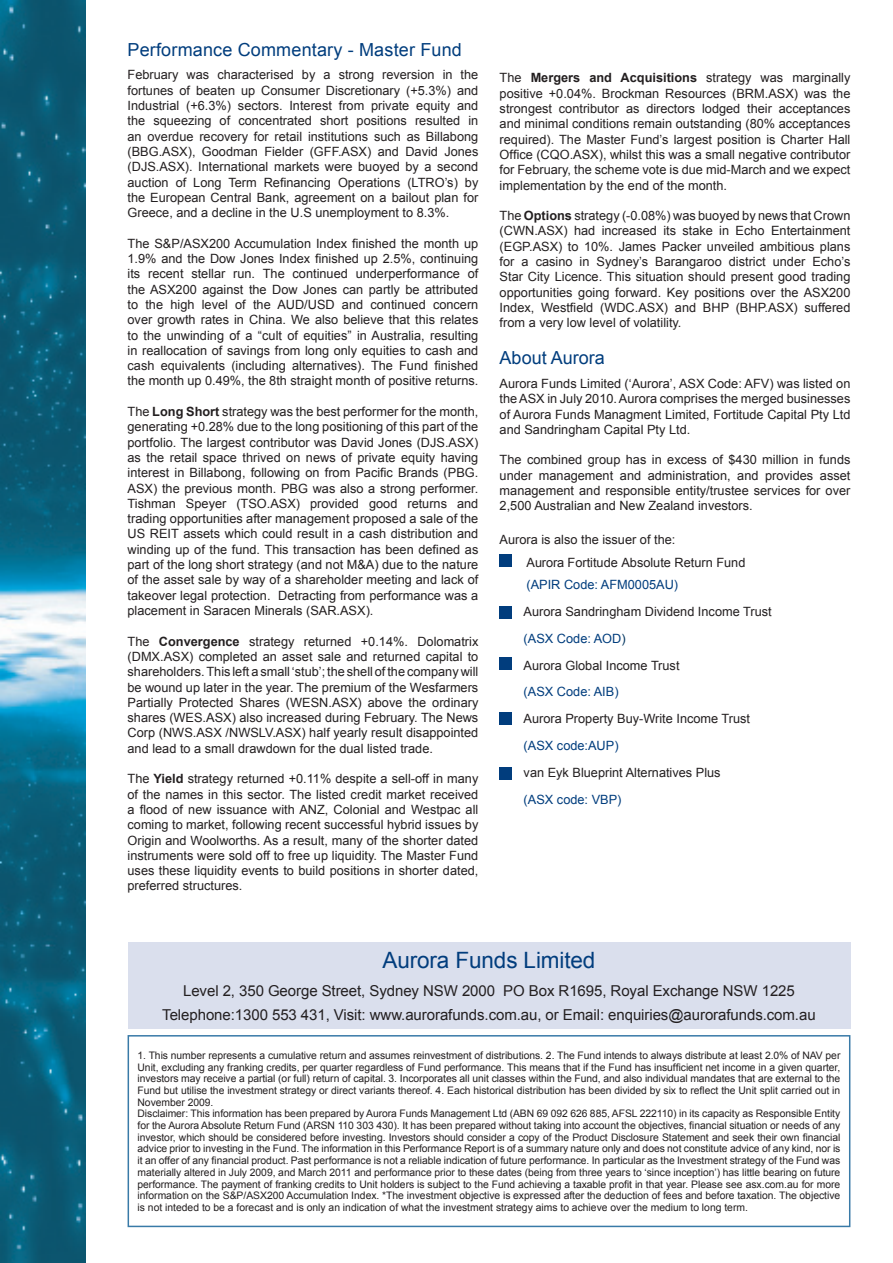
<style>
.page{position:relative;width:893px;height:1263px;background:#fff}
.page>*{position:absolute;margin:0;border:0;box-sizing:border-box;transform-origin:0 0}
.t1{font:22.5px "Arial";letter-spacing:-.005em;color:#013d7d}
.Subheads{font:18px "Arial";letter-spacing:.01em;color:#013d7d}
.Trust_-_Text{font:18px "Arial";color:#013d7d}
.t2{font:15px "Arial";letter-spacing:-.005em;color:#231f20}
.Trust_-_Text-2{font:12.75px/15.3px "Arial";color:#231f20;text-align:justify}
.Body_Copy_-_Bullet_P{font:12.75px "Arial";color:#231f20}
.Body_Copy_-_Bullet_P-2{font:12.75px "Arial";color:#013d7d}
.t3{font:10.35px/11.7px "Arial";color:#231f20;text-align:justify}
.s1{font-weight:700}
.s2{color:#00345e}
</style>
<div class="page">
<div style="left:500px;top:554px;width:12px;height:12px;background:#013d7d"></div>
<div style="left:500px;top:606px;width:12px;height:13px;background:#013d7d"></div>
<div style="left:500px;top:657px;width:12px;height:12px;background:#013d7d"></div>
<div style="left:500px;top:712px;width:12px;height:13px;background:#013d7d"></div>
<div style="left:500px;top:767px;width:12px;height:13px;background:#013d7d"></div>
<div style="left:128px;top:943px;width:722px;height:86px;background:#dadfed"></div>
<div style="left:128px;top:1035px;width:722px;height:192px;border:2px solid #397aa7"></div>
<img style="left:0;top:0;width:85px;height:1263px">
<p class="Subheads" style="left:128px;top:38px;width:336px">Performance Commentary - Master Fund</p>
<p class="Trust_-_Text-2" style="left:128px;top:67px;width:352px">February was characterised by a strong reversion in the fortunes of beaten up Consumer Discretionary (+5.3%) and Industrial (+6.3%) sectors. Interest from private equity and the squeezing of concentrated short positions resulted in an overdue recovery for retail institutions such as Billabong (BBG.ASX), Goodman Fielder (GFF.ASX) and David Jones (DJS.ASX). International markets were buoyed by a second auction of Long Term Refinancing Operations (LTRO’s) by the European Central Bank, agreement on a bailout plan for Greece, and a decline in the U.S unemployment to 8.3%.</p>
<p class="Trust_-_Text-2" style="left:128px;top:236px;width:352px">The S&amp;P/ASX200 Accumulation Index finished the month up 1.9% and the Dow Jones Index finished up 2.5%, continuing its recent stellar run. The continued underperformance of the ASX200 against the Dow Jones can partly be attributed to the high level of the AUD/USD and continued concern over growth rates in China. We also believe that this relates to the unwinding of a “cult of equities” in Australia, resulting in reallocation of savings from long only equities to cash and cash equivalents (including alternatives). The Fund finished the month up 0.49%, the 8th straight month of positive returns.</p>
<p class="Trust_-_Text-2" style="left:128px;top:404px;width:352px">The <span class="s1">Long Short</span> strategy was the best performer for the month, generating +0.28% due to the long positioning of this part of the portfolio. The largest contributor was David Jones (DJS.ASX) as the retail space thrived on news of private equity having interest in Billabong, following on from Pacific Brands (PBG.<br>ASX) the previous month. PBG was also a strong performer.<br>Tishman Speyer (TSO.ASX) provided good returns and trading opportunities after management proposed a sale of the US REIT assets which could result in a cash distribution and winding up of the fund. This transaction has been defined as part of the long short strategy (and not M&amp;A) due to the nature of the asset sale by way of a shareholder meeting and lack of takeover legal protection. Detracting from performance was a placement in Saracen Minerals (SAR.ASX).</p>
<p class="Trust_-_Text-2" style="left:128px;top:634px;width:352px">The <span class="s1">Convergence</span> strategy returned +0.14%. Dolomatrix (DMX.ASX) completed an asset sale and returned capital to shareholders. This left a small ‘stub’; the shell of the company will be wound up later in the year. The premium of the Wesfarmers Partially Protected Shares (WESN.ASX) above the ordinary shares (WES.ASX) also increased during February. The News Corp (NWS.ASX /NWSLV.ASX) half yearly result disappointed and lead to a small drawdown for the dual listed trade.</p>
<p class="Trust_-_Text-2" style="left:128px;top:771px;width:352px">The <span class="s1">Yield</span> strategy returned +0.11% despite a sell-off in many of the names in this sector. The listed credit market received a flood of new issuance with ANZ, Colonial and Westpac all coming to market, following recent successful hybrid issues by Origin and Woolworths. As a result, many of the shorter dated instruments were sold off to free up liquidity. The Master Fund uses these liquidity events to build positions in shorter dated, preferred structures.</p>
<p class="Trust_-_Text-2" style="left:500px;top:70px;width:352px">The <span class="s1">Mergers and Acquisitions</span> strategy was marginally positive +0.04%. Brockman Resources (BRM.ASX) was the strongest contributor as directors lodged their acceptances and minimal conditions remain outstanding (80% acceptances required). The Master Fund’s largest position is Charter Hall Office (CQO.ASX), whilst this was a small negative contributor for February, the scheme vote is due mid-March and we expect implementation by the end of the month.</p>
<p class="Trust_-_Text-2" style="left:500px;top:208px;width:352px">The <span class="s1">Options</span> strategy (-0.08%) was buoyed by news that Crown (CWN.ASX) had increased its stake in Echo Entertainment (EGP.ASX) to 10%. James Packer unveiled ambitious plans for a casino in Sydney’s Barangaroo district under Echo’s Star City Licence. This situation should present good trading opportunities going forward. Key positions over the ASX200<br>Index, Westfield (WDC.ASX) and BHP (BHP.ASX) suffered from a very low level of volatility.</p>
<p class="Trust_-_Text" style="left:500px;top:346px;width:107px">About Aurora</p>
<p class="Trust_-_Text-2" style="left:500px;top:376px;width:352px">Aurora Funds Limited (‘Aurora’, ASX Code: AFV) was listed on the ASX in July 2010. Aurora comprises the merged businesses of Aurora Funds Managment Limited, Fortitude Capital Pty Ltd and Sandringham Capital Pty Ltd.</p>
<p class="Trust_-_Text-2" style="left:500px;top:452px;width:352px">The combined group has in excess of $430 million in funds under management and administration, and provides asset management and responsible entity/trustee services for over 2,500 Australian and New Zealand investors.</p>
<p class="Trust_-_Text-2" style="left:500px;top:532px;width:177px">Aurora is also the issuer of the:</p>
<p class="Trust_-_Text-2" style="left:527px;top:554px;width:220px">Aurora Fortitude Absolute Return Fund</p>
<p class="Body_Copy_-_Bullet_P-2" style="left:527px;top:576px;width:153px">(APIR Code: AFM0005AU)</p>
<p class="Body_Copy_-_Bullet_P" style="left:524px;top:603px;width:250px">Aurora Sandringham Dividend Income Trust</p>
<p class="Body_Copy_-_Bullet_P-2" style="left:524px;top:630px;width:104px">(ASX Code: AOD<span class="s2">)</span></p>
<p class="Body_Copy_-_Bullet_P" style="left:524px;top:657px;width:157px">Aurora Global Income Trust</p>
<p class="Body_Copy_-_Bullet_P-2" style="left:524px;top:683px;width:96px">(ASX Code: AIB)</p>
<p class="Body_Copy_-_Bullet_P" style="left:524px;top:710px;width:228px">Aurora Property Buy-Write Income Trust</p>
<p class="Body_Copy_-_Bullet_P-2" style="left:524px;top:737px;width:96px">(ASX code:AUP)</p>
<p class="Body_Copy_-_Bullet_P" style="left:524px;top:764px;width:199px">van Eyk Blueprint Alternatives Plus</p>
<p class="Body_Copy_-_Bullet_P-2" style="left:524px;top:791px;width:99px">(ASX code: VBP)</p>
<p class="t1" style="left:382px;top:945px;width:214px">Aurora Funds Limited</p>
<p class="t2" style="left:183px;top:981px;width:613px">Level 2, 350 George Street, Sydney NSW 2000 PO Box R1695, Royal Exchange NSW 1225</p>
<p class="t2" style="left:162px;top:1005px;width:655px">Telephone:1300 553 431, Visit: www.aurorafunds.com.au, or Email: enquiries@aurorafunds.com.au</p>
<p class="t3" style="left:138px;top:1049px;width:704px">1. This number represents a cumulative return and assumes reinvestment of distributions. 2. The Fund intends to always distribute at least 2.0% of NAV per Unit, excluding any franking credits, per quarter regardless of Fund performance. This means that if the Fund has insufficient net income in a given quarter, investors may receive a partial (or full) return of capital. 3. Incorporates all unit classes within the Fund, and also individual mandates that are external to the Fund but utilise the investment strategy or direct variants thereof. 4. Each historical distribution has been divided by six to reflect the Unit split carried out in November 2009.</p>
<p class="t3" style="left:138px;top:1108px;width:704px">Disclaimer: This information has been prepared by Aurora Funds Management Ltd (ABN 69 092 626 885, AFSL 222110) in its capacity as Responsible Entity for the Aurora Absolute Return Fund (ARSN 110 303 430). It has been prepared without taking into account the objectives, financial situation or needs of any investor, which should be considered before investing. Investors should consider a copy of the Product Disclosure Statement and seek their own financial advice prior to investing in the Fund. The information in this Performance Report is of a summary nature only and does not constitute advice of any kind, nor is it an offer of any financial product. Past performance is not a reliable indication of future performance. In particular as the Investment strategy of the Fund was materially altered in July 2009, and March 2011 and performance prior to these dates (being from three years to ‘since inception’) has little bearing on future performance. The payment of franking credits to Unit holders is subject to the Fund achieving a taxable profit in that year. Please see asx.com.au for more information on the S&amp;P/ASX200 Accumulation Index. *The investment objective is expressed after the deduction of fees and before taxation. The objective is not inteded to be a forecast and is only an indication of what the investment strategy aims to achieve over the medium to long term.</p>
</div>
